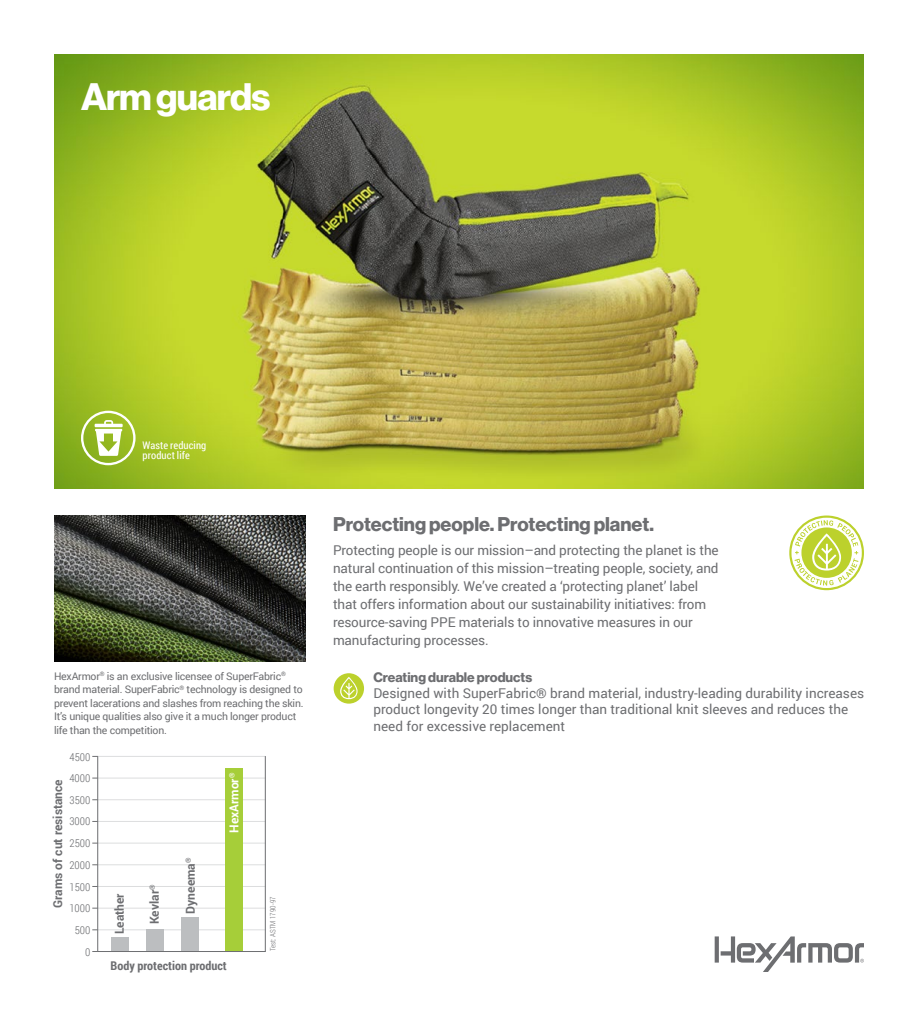
<style>
.page{position:relative;width:918px;height:1026px;background:#fff}
.page>*{position:absolute;margin:0;border:0;box-sizing:border-box;transform-origin:0 0}
.t1{font:37.5px "N Haas Grotesk DS Pro 75 Bd";letter-spacing:-.02em;color:#fff}
.t2{font:19.5px "N Haas Grotesk DS Pro 75 Bd";color:#6d6e71}
.t3{font:13.5px/18px "Roboto";letter-spacing:-.01em;color:#6d6e71}
.t4{font:13.5px "N Haas Grotesk DS Pro 75 Bd";color:#6d6e71}
.t5{font:700 12.3px "Roboto";color:#6d6e71}
.t6{font:700 12.3px "Roboto";color:#fff}
.t7{font:700 12px "Roboto Condensed";color:#6d6e71}
.t8{font:300 10.8px "Roboto Condensed";color:#6d6e71}
.t9{font:10.5px/13.5px "Roboto";letter-spacing:-.02em;color:#6d6e71}
.t10{font:10.5px/10.5px "Roboto Condensed";letter-spacing:.005em;color:#fff}
.t11{font:300 7.35px "Roboto Condensed";color:#6d6e71}
</style>
<div class="page">
<img style="left:54px;top:54px;width:810px;height:435px">
<svg style="left:81px;top:411px;width:55px;height:54px"></svg>
<div style="left:334px;top:673px;width:30px;height:31px;background:#bcd12c;border-radius:50%"></div>
<svg style="left:340px;top:677px;width:18px;height:22px"></svg>
<svg style="left:789px;top:516px;width:75px;height:74px"></svg>
<svg style="left:715px;top:936px;width:149px;height:36px"></svg>
<img style="left:54px;top:516px;width:252px;height:145px">
<hr style="left:98px;top:930px;width:167px;height:1px;background:#dcddde">
<hr style="left:98px;top:908px;width:167px;height:1px;background:#dcddde">
<hr style="left:98px;top:886px;width:167px;height:1px;background:#dcddde">
<hr style="left:98px;top:864px;width:167px;height:1px;background:#dcddde">
<hr style="left:98px;top:843px;width:167px;height:1px;background:#dcddde">
<hr style="left:98px;top:821px;width:167px;height:1px;background:#dcddde">
<hr style="left:98px;top:799px;width:167px;height:1px;background:#dcddde">
<hr style="left:98px;top:778px;width:167px;height:1px;background:#dcddde">
<div style="left:111px;top:938px;width:17px;height:13px;background:#bcbec0"></div>
<div style="left:146px;top:929px;width:18px;height:22px;background:#bcbec0"></div>
<div style="left:225px;top:768px;width:18px;height:183px;background:#a6ce39"></div>
<div style="left:181px;top:917px;width:18px;height:34px;background:#bcbec0"></div>
<div style="left:97px;top:756px;width:169px;height:196px;border:1px solid #6d6e71"></div>
<h1 class="t1" style="left:81px;top:75px;width:191px">Arm guards</h1>
<p class="t10" style="left:143px;top:440px;width:65px">Waste reducing product life</p>
<p class="t9" style="left:54px;top:669px;width:251px">HexArmor<sup>®</sup> is an exclusive licensee of SuperFabric<sup>® </sup>brand material. SuperFabric<sup>®</sup> technology is designed to prevent lacerations and slashes from reaching the skin.<br>It’s unique qualities also give it a much longer product life than the competition.</p>
<p class="t8" style="left:69px;top:749px;width:23px">4500</p>
<p class="t8" style="left:69px;top:771px;width:23px">4000</p>
<p class="t5" style="left:49px;top:908px;width:130px;rotate:-90deg">Grams of cut resistance</p>
<p class="t8" style="left:69px;top:793px;width:23px">3500</p>
<p class="t8" style="left:69px;top:814px;width:23px">3000</p>
<p class="t8" style="left:69px;top:836px;width:23px">2500</p>
<p class="t8" style="left:69px;top:857px;width:23px">2000</p>
<p class="t8" style="left:69px;top:879px;width:23px">1500</p>
<p class="t8" style="left:69px;top:901px;width:23px">1000</p>
<p class="t8" style="left:75px;top:923px;width:17px">500</p>
<p class="t8" style="left:85px;top:944px;width:7px">0</p>
<p class="t5" style="left:111px;top:934px;width:42px;rotate:-90deg">Leather</p>
<p class="t5" style="left:146px;top:924px;width:41px;rotate:-90deg">Kevlar<sup>®</sup></p>
<p class="t5" style="left:182px;top:914px;width:57px;rotate:-90deg">Dyneema<sup>®</sup></p>
<p class="t6" style="left:225px;top:833px;width:61px;rotate:-90deg">HexArmor<sup>®</sup></p>
<p class="t7" style="left:111px;top:958px;width:118px">Body protection product</p>
<p class="t11" style="left:268px;top:951px;width:56px;rotate:-90deg">Test: ASTM 1790-97</p>
<h2 class="t2" style="left:333px;top:512px;width:322px">Protecting people. Protecting planet.</h2>
<p class="t3" style="left:333px;top:540px;width:387px">Protecting people is our mission–and protecting the planet is the natural continuation of this mission–treating people, society, and the earth responsibly. We’ve created a ‘protecting planet’ label that offers information about our sustainability initiatives: from resource-saving PPE materials to innovative measures in our manufacturing processes.</p>
<p class="t4" style="left:373px;top:669px;width:160px">Creating durable products</p>
<p class="t3" style="left:373px;top:685px;width:492px;line-height:16.2px">Designed with SuperFabric® brand material, industry-leading durability increases product longevity 20 times longer than traditional knit sleeves and reduces the need for excessive replacement</p>
</div>
